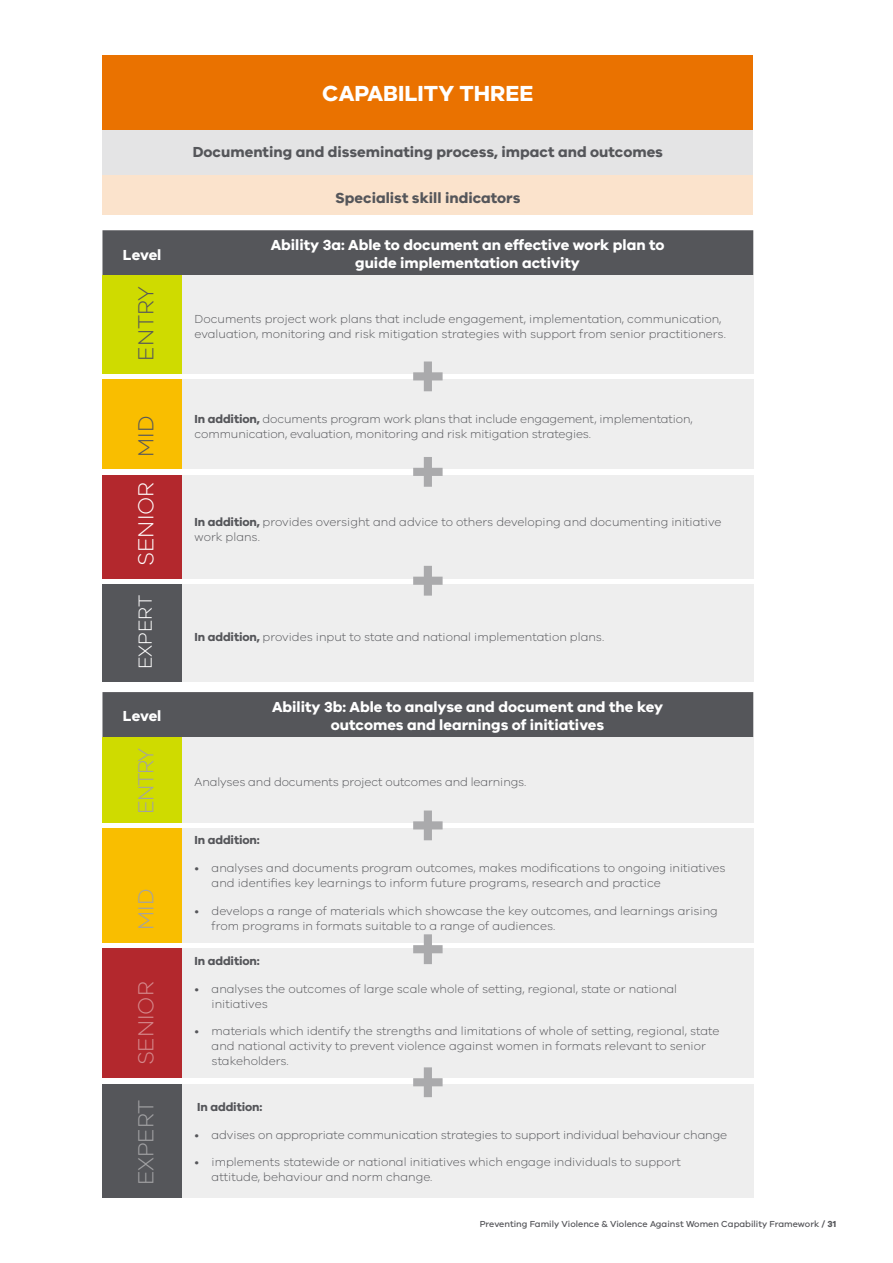
<style>
.page{position:relative;width:893px;height:1263px;background:#fff}
.page>*{position:absolute;margin:0;border:0;box-sizing:border-box;transform-origin:0 0}
.t1{font:700 22.5px "VIC";color:#fff}
.t2{font:300 22.5px "VIC";color:#a2a2a4}
.t3{font:300 22.5px "VIC";color:#55565a}
.t4{font:300 22.5px "VIC";color:#d5898c}
.t5{font:300 22.5px "VIC";color:#fff}
.t6{font:300 22.5px "VIC";color:#a2a2a4;scale:.95 1}
.t7{font:300 19.5px "VIC";color:#fff}
.t8{font:700 15px/18px "VIC";color:#fff;text-align:center}
.t9{font:700 15px "VIC";color:#55565a}
.t10{font:300 12px/15px "VIC";color:#55565a}
.t11{font:700 12px "VIC";letter-spacing:-.01em;color:#55565a}
.t12{font:500 9px "VIC";color:#55565a}
.s1{font-weight:700}
</style>
<div class="page">
<div style="left:102px;top:692px;width:651px;height:45px;background:#55565a"></div>
<div style="left:102px;top:737px;width:80px;height:85px;background:#cfdb00"></div>
<div style="left:182px;top:737px;width:571px;height:85px;background:#eee"></div>
<div style="left:102px;top:828px;width:80px;height:115px;background:#f9be00"></div>
<div style="left:182px;top:828px;width:571px;height:115px;background:#eee"></div>
<div style="left:102px;top:949px;width:80px;height:129px;background:#b3282d"></div>
<div style="left:182px;top:949px;width:571px;height:129px;background:#eee"></div>
<div style="left:102px;top:1084px;width:80px;height:114px;background:#55565a"></div>
<div style="left:182px;top:1084px;width:571px;height:114px;background:#eee"></div>
<div style="left:102px;top:55px;width:651px;height:75px;background:#ea7200"></div>
<div style="left:102px;top:130px;width:651px;height:45px;background:#e4e4e5"></div>
<div style="left:102px;top:175px;width:651px;height:40px;background:#fbe3cc"></div>
<div style="left:102px;top:230px;width:651px;height:45px;background:#55565a"></div>
<div style="left:102px;top:275px;width:80px;height:98px;background:#cfdb00"></div>
<div style="left:182px;top:275px;width:571px;height:98px;background:#eee"></div>
<div style="left:102px;top:379px;width:80px;height:90px;background:#f9be00"></div>
<div style="left:182px;top:379px;width:571px;height:90px;background:#eee"></div>
<div style="left:102px;top:475px;width:80px;height:104px;background:#b3282d"></div>
<div style="left:182px;top:475px;width:571px;height:104px;background:#eee"></div>
<div style="left:102px;top:585px;width:80px;height:97px;background:#55565a"></div>
<div style="left:182px;top:585px;width:571px;height:97px;background:#eee"></div>
<svg style="left:413px;top:361px;width:30px;height:30px"></svg>
<svg style="left:413px;top:457px;width:30px;height:30px"></svg>
<svg style="left:413px;top:566px;width:30px;height:30px"></svg>
<svg style="left:413px;top:810px;width:30px;height:30px"></svg>
<svg style="left:413px;top:934px;width:30px;height:30px"></svg>
<svg style="left:413px;top:1067px;width:30px;height:30px"></svg>
<h1 class="t1" style="left:322px;top:80px;width:213px">CAPABILITY THREE</h1>
<p class="t9" style="left:193px;top:142px;width:472px">Documenting and disseminating process, impact and outcomes</p>
<p class="t9" style="left:335px;top:188px;width:187px">Specialist skill indicators</p>
<p class="t8" style="left:123px;top:246px;width:40px">Level</p>
<p class="t8" style="left:271px;top:235px;width:395px">Ability 3a: Able to document an effective work plan to guide implementation activity</p>
<h1 class="t3" style="left:132px;top:361px;width:77px;rotate:-90deg">ENTRY</h1>
<p class="t10" style="left:195px;top:311px;width:533px">Documents project work plans that include engagement, implementation, communication, evaluation, monitoring and risk mitigation strategies with support from senior practitioners.</p>
<h1 class="t3" style="left:132px;top:457px;width:43px;rotate:-90deg">MID</h1>
<p class="t10" style="left:195px;top:411px;width:500px"><span class="s1">In addition,</span> documents program work plans that include engagement, implementation, communication, evaluation, monitoring and risk mitigation strategies.</p>
<h1 class="t5" style="left:132px;top:566px;width:86px;rotate:-90deg">SENIOR</h1>
<p class="t10" style="left:195px;top:514px;width:528px"><span class="s1">In addition,</span> provides oversight and advice to others developing and documenting initiative work plans.</p>
<h2 class="t7" style="left:134px;top:669px;width:76px;rotate:-90deg">EXPERT</h2>
<p class="t10" style="left:195px;top:629px;width:411px"><span class="s1">In addition,</span> provides input to state and national implementation plans.</p>
<p class="t8" style="left:123px;top:706px;width:40px">Level</p>
<p class="t8" style="left:272px;top:697px;width:393px">Ability 3b: Able to analyse and document and the key outcomes and learnings of initiatives</p>
<h1 class="t6" style="left:132px;top:814px;width:71px;rotate:-90deg">ENTRY</h1>
<p class="t10" style="left:195px;top:774px;width:333px">Analyses and documents project outcomes and learnings.</p>
<h1 class="t2" style="left:132px;top:930px;width:43px;rotate:-90deg">MID</h1>
<h1 class="t4" style="left:132px;top:1065px;width:86px;rotate:-90deg">SENIOR</h1>
<p class="t11" style="left:195px;top:833px;width:67px">In addition:</p>
<p class="t10" style="left:212px;top:860px;width:515px;text-indent:-17px">• analyses and documents program outcomes, makes modifications to ongoing initiatives and identifies key learnings to inform future programs, research and practice</p>
<p class="t10" style="left:212px;top:903px;width:508px;text-indent:-17px">• develops a range of materials which showcase the key outcomes, and learnings arising from programs in formats suitable to a range of audiences.</p>
<p class="t11" style="left:195px;top:953px;width:67px">In addition:</p>
<p class="t10" style="left:212px;top:981px;width:467px;text-indent:-17px">• analyses the outcomes of large scale whole of setting, regional, state or national initiatives</p>
<p class="t10" style="left:212px;top:1023px;width:509px;text-indent:-17px">• materials which identify the strengths and limitations of whole of setting, regional, state and national activity to prevent violence against women in formats relevant to senior stakeholders.</p>
<h1 class="t2" style="left:132px;top:1185px;width:87px;rotate:-90deg">EXPERT</h1>
<p class="t11" style="left:197px;top:1099px;width:67px">In addition:</p>
<p class="t10" style="left:195px;top:1127px;width:534px">• advises on appropriate communication strategies to support individual behaviour change</p>
<p class="t10" style="left:212px;top:1154px;width:471px;text-indent:-17px">• implements statewide or national initiatives which engage individuals to support attitude, behaviour and norm change.</p>
<p class="t12" style="left:480px;top:1218px;width:358px">Preventing Family Violence &amp; Violence Against Women Capability Framework <span class="s1">/ 31</span></p>
</div>
